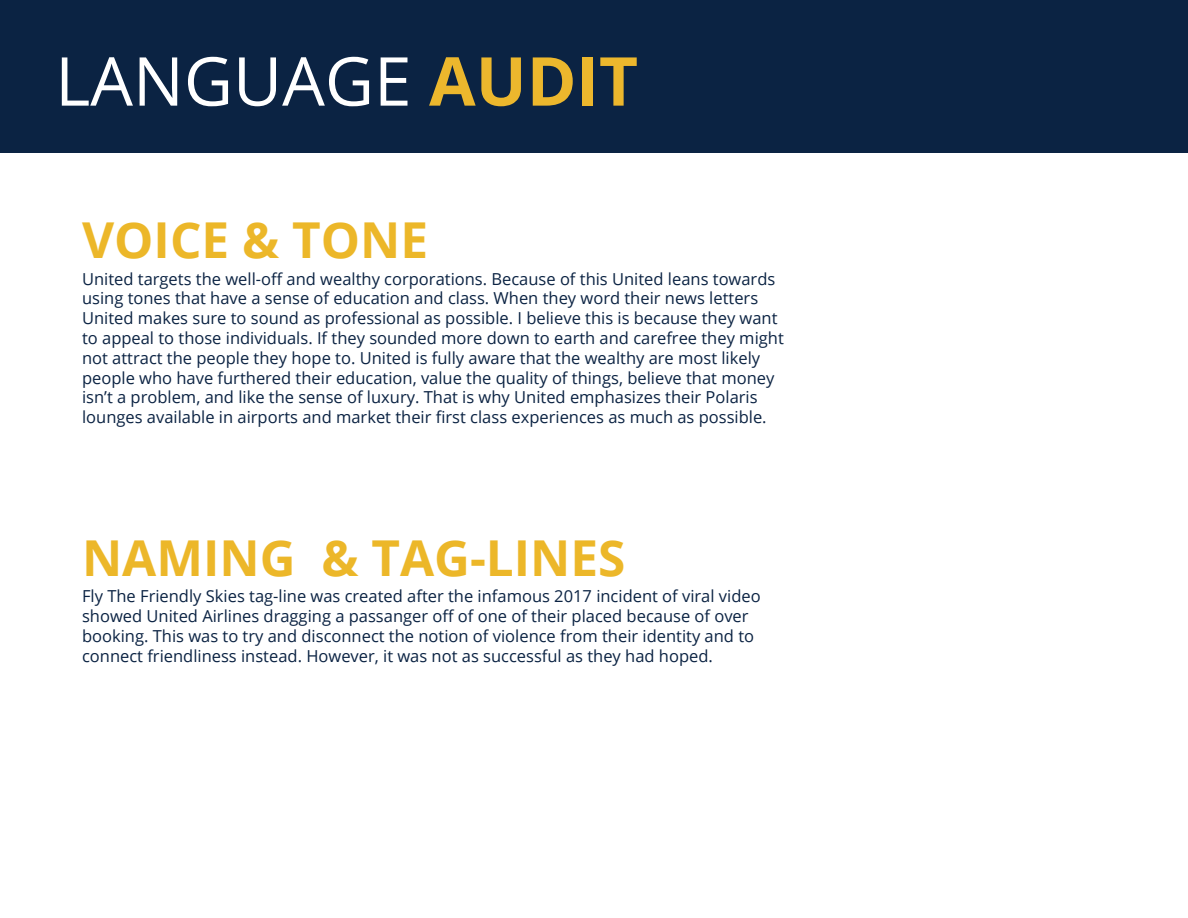
<style>
.page{position:relative;width:1188px;height:918px;background:#fff}
.page>*{position:absolute;margin:0;border:0;box-sizing:border-box;transform-origin:0 0}
.t1{font:67.5px "Open Sans";color:#fff}
.t2{font:700 49.5px "Open Sans";color:#ecb729}
.t3{font:16.5px/19.8px "Open Sans";color:#0b2343}
.s1{font-weight:700;color:#ecb72d}
</style>
<div class="page">
<div style="left:0;top:0;width:1188px;height:152px;background:#0b2343"></div>
<h1 class="t1" style="left:55px;top:35px;width:584px">LANGUAGE <span class="s1">AUDIT</span></h1>
<h2 class="t2" style="left:82px;top:205px;width:348px">VOICE &amp; TONE</h2>
<p class="t3" style="left:82px;top:268px;width:703px">United targets the well-off and wealthy corporations. Because of this United leans towards using tones that have a sense of education and class. When they word their news letters United makes sure to sound as professional as possible. I believe this is because they want to appeal to those individuals. If they sounded more down to earth and carefree they might not attract the people they hope to. United is fully aware that the wealthy are most likely people who have furthered their education, value the quality of things, believe that money isn’t a problem, and like the sense of luxury. That is why United emphasizes their Polaris lounges available in airports and market their first class experiences as much as possible.</p>
<h2 class="t2" style="left:82px;top:523px;width:545px">NAMING &amp; TAG-LINES</h2>
<p class="t3" style="left:82px;top:586px;width:680px">Fly The Friendly Skies tag-line was created after the infamous 2017 incident of viral video showed United Airlines dragging a passanger off of one of their placed because of over booking. This was to try and disconnect the notion of violence from their identity and to connect friendliness instead. However, it was not as successful as they had hoped.</p>
</div>
